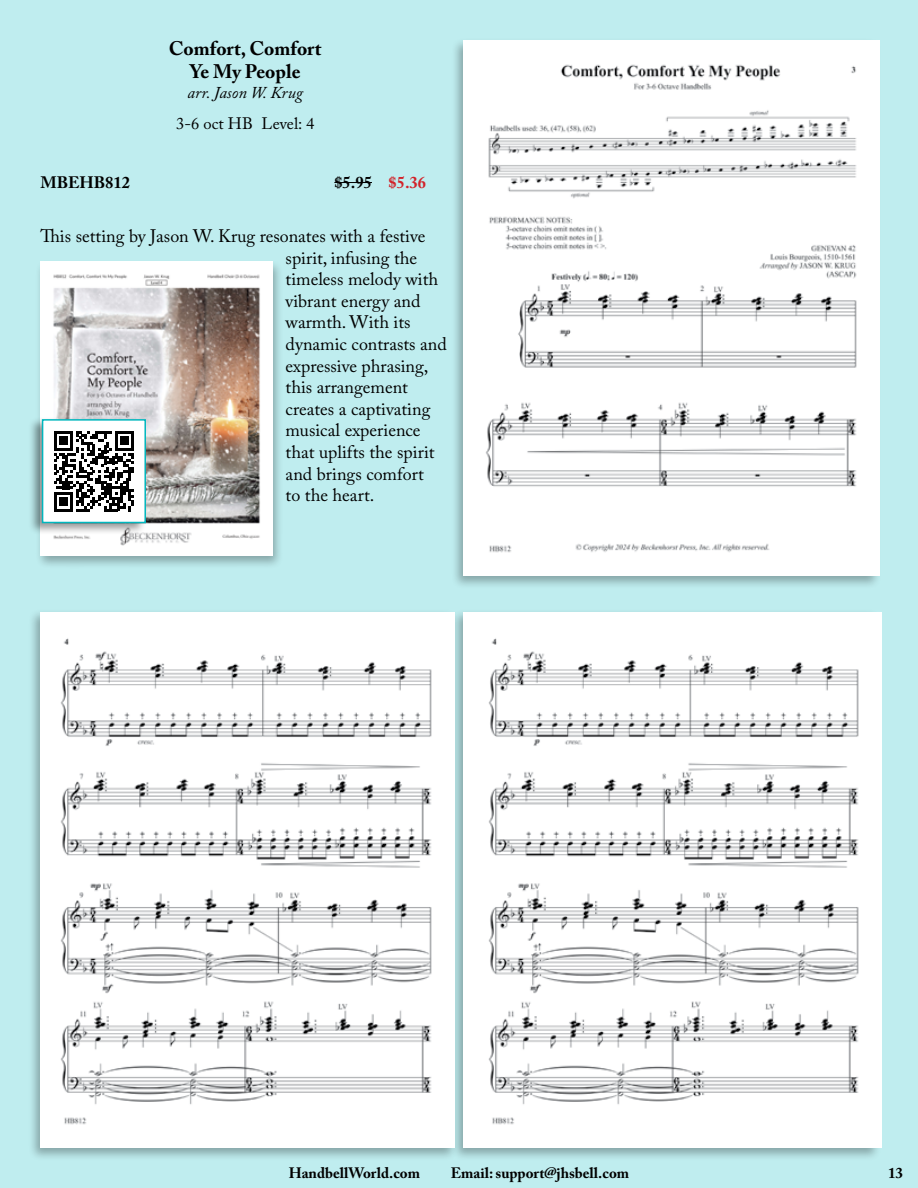
<style>
.page{position:relative;width:918px;height:1188px;background:#bfedef}
.page>*{position:absolute;margin:0;border:0;box-sizing:border-box;transform-origin:0 0}
.t1{font:700 19.5px/23.4px "Adobe Caslon Pro";color:#000;text-align:center}
.t2{font:18px/21.6px "Adobe Caslon Pro";color:#000}
.t3{font:700 16.5px "Adobe Caslon Pro";color:#000}
.t4{font:italic 16.5px "Adobe Caslon Pro";color:#000}
.t5{font:16.5px "Adobe Caslon Pro";color:#000}
.t6{font:700 15px "Adobe Caslon Pro";color:#000}
.s1{color:#d2232a}
</style>
<div class="page">
<div style="left:451px;top:38px;width:430px;height:551px;background:#000;opacity:.3"></div>
<div style="left:35px;top:260px;width:249px;height:309px;background:#000;opacity:.3"></div>
<img style="left:40px;top:262px;width:232px;height:293px">
<div style="left:28px;top:609px;width:430px;height:552px;background:#000;opacity:.3"></div>
<img style="left:40px;top:612px;width:411px;height:535px">
<div style="left:451px;top:609px;width:430px;height:552px;background:#000;opacity:.3"></div>
<hr style="left:334px;top:182px;width:38px;height:1px;background:#000">
<img style="left:465px;top:40px;width:414px;height:536px">
<img style="left:468px;top:612px;width:414px;height:535px">
<div style="left:28px;top:417px;width:118px;height:118px;background:#000;opacity:.4"></div>
<div style="left:43px;top:420px;width:102px;height:103px;background:#fff"></div>
<svg style="left:54px;top:431px;width:80px;height:80px"></svg>
<div style="left:42px;top:419px;width:104px;height:104px;border:2px solid #00b7be"></div>
<p class="t1" style="left:169px;top:36px;width:154px">Comfort, Comfort<br>Ye My People</p>
<p class="t4" style="left:188px;top:83px;width:117px">arr. Jason W. Krug</p>
<p class="t5" style="left:176px;top:113px;width:140px">3-6 oct HB Level: 4</p>
<p class="t3" style="left:40px;top:173px;width:91px">MBEHB812</p>
<p class="t3" style="left:334px;top:173px;width:93px">$5.95 <span class="s1">$5.36</span></p>
<p class="t2" style="left:286px;top:225px;width:163px;text-indent:-245px">This setting by Jason W. Krug resonates with a festive spirit, infusing the timeless melody with vibrant energy and warmth. With its dynamic contrasts and expressive phrasing, this arrangement creates a captivating musical experience that uplifts the spirit and brings comfort<br>to the heart.</p>
<p class="t6" style="left:289px;top:1164px;width:133px">HandbellWorld.com</p>
<p class="t6" style="left:451px;top:1164px;width:180px">Email: support@jhsbell.com</p>
<p class="t6" style="left:888px;top:1164px;width:16px">13</p>
</div>
